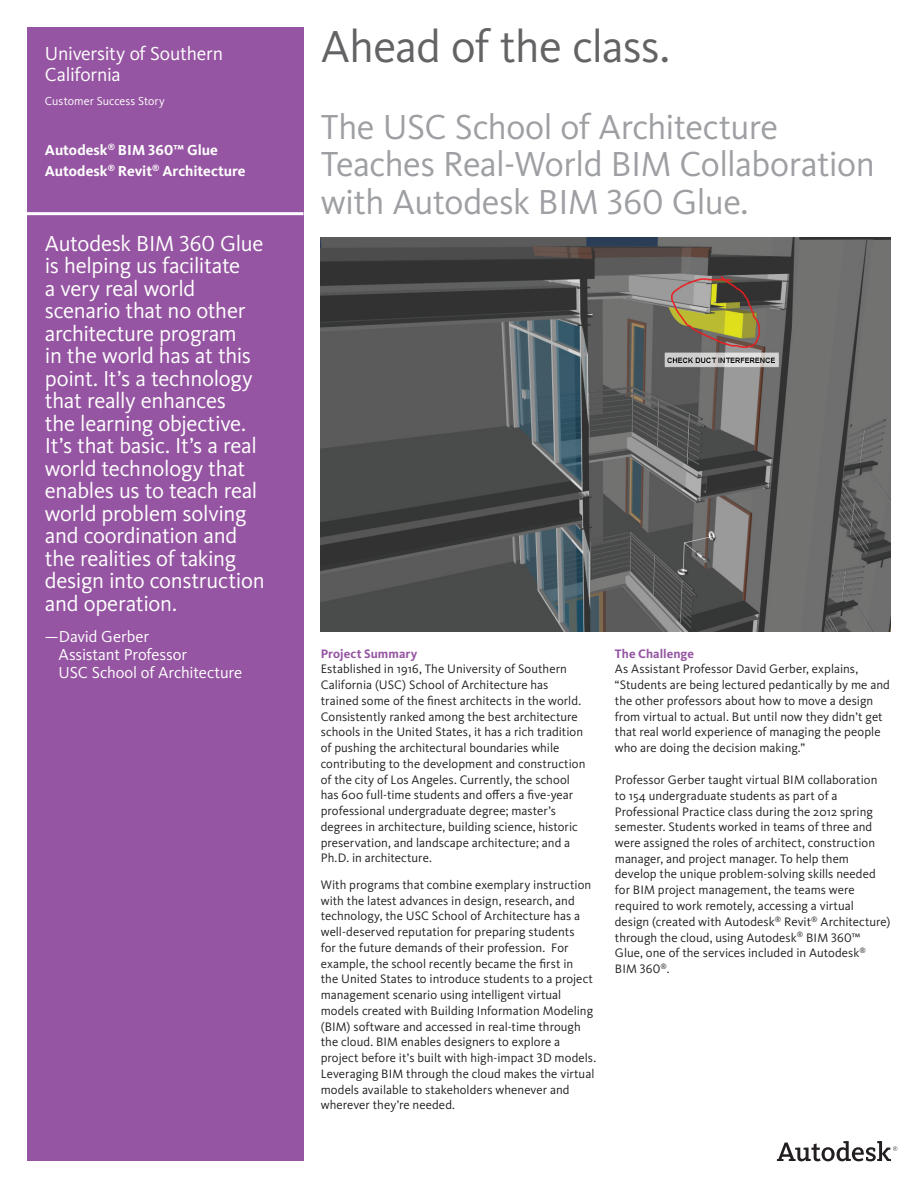
<style>
.page{position:relative;width:918px;height:1188px;background:#fff}
.page>*{position:absolute;margin:0;border:0;box-sizing:border-box;transform-origin:0 0}
.t1{font:46.5px "Kievit Pro";letter-spacing:-.02em;color:#636366}
.t2{font:36px/37.5px "Kievit Pro";letter-spacing:-.015em;color:#9d9fa2}
.t3{font:22.5px/22.5px "Kievit Pro";letter-spacing:-.015em;color:#fff}
.t4{font:19.5px/21px "Kievit Pro";letter-spacing:-.015em;color:#fff}
.t5{font:16.5px/18px "Kievit Pro";letter-spacing:-.01em;color:#fff}
.t6{font:700 15px/21.1px "Kievit Pro";letter-spacing:-.005em;color:#fff}
.t7{font:12.75px/15.8px "Kievit Pro";color:#231f20}
.t8{font:700 12.75px "Kievit Pro";letter-spacing:.005em;color:#9655a2}
.t9{font:12px "Kievit Pro";letter-spacing:.005em;color:#fff}
</style>
<div class="page">
<img style="left:321px;top:238px;width:570px;height:393px">
<div style="left:27px;top:27px;width:276px;height:1134px;background:#9655a2"></div>
<hr style="left:27px;top:212px;width:276px;height:3px;background:#fff">
<svg style="left:777px;top:1141px;width:120px;height:20px"></svg>
<h3 class="t4" style="left:45px;top:43px;width:180px">University of Southern<br>California</h3>
<p class="t9" style="left:45px;top:94px;width:121px">Customer Success Story</p>
<p class="t6" style="left:45px;top:139px;width:202px">Autodesk<sup>®</sup> BIM 360™ Glue<br>Autodesk<sup>®</sup> Revit<sup>®</sup> Architecture</p>
<p class="t3" style="left:45px;top:232px;width:221px">Autodesk BIM 360 Glue is helping us facilitate<br>a very real world scenario that no other architecture program<br>in the world has at this point. It’s a technology that really enhances<br>the learning objective.<br>It’s that basic. It’s a real world technology that enables us to teach real world problem solving and coordination and the realities of taking design into construction and operation.</p>
<p class="t5" style="left:58px;top:628px;width:185px;text-indent:-13px">—David Gerber<br>Assistant Professor<br>USC School of Architecture</p>
<h1 class="t1" style="left:321px;top:19px;width:351px">Ahead of the class.</h1>
<h2 class="t2" style="left:321px;top:108px;width:556px">The USC School of Architecture<br>Teaches Real-World BIM Collaboration with Autodesk BIM 360 Glue.</h2>
<p class="t8" style="left:321px;top:646px;width:98px">Project Summary</p>
<p class="t7" style="left:321px;top:661px;width:266px">Established in 1916, The University of Southern California (USC) School of Architecture has trained some of the finest architects in the world.<br>Consistently ranked among the best architecture schools in the United States, it has a rich tradition of pushing the architectural boundaries while contributing to the development and construction of the city of Los Angeles. Currently, the school has 600 full-time students and offers a five-year professional undergraduate degree; master’s degrees in architecture, building science, historic preservation, and landscape architecture; and a Ph.D. in architecture.</p>
<p class="t7" style="left:321px;top:877px;width:277px">With programs that combine exemplary instruction with the latest advances in design, research, and technology, the USC School of Architecture has a well-deserved reputation for preparing students<br>for the future demands of their profession. For example, the school recently became the first in<br>the United States to introduce students to a project management scenario using intelligent virtual models created with Building Information Modeling (BIM) software and accessed in real‑time through the cloud. BIM enables designers to explore a project before it’s built with high-impact 3D models.<br>Leveraging BIM through the cloud makes the virtual models available to stakeholders whenever and wherever they’re needed.</p>
<p class="t8" style="left:615px;top:646px;width:81px">The Challenge</p>
<p class="t7" style="left:615px;top:661px;width:277px">As Assistant Professor David Gerber, explains, “Students are being lectured pedantically by me and the other professors about how to move a design from virtual to actual. But until now they didn’t get that real world experience of managing the people who are doing the decision making.”</p>
<p class="t7" style="left:615px;top:772px;width:277px">Professor Gerber taught virtual BIM collaboration to 154 undergraduate students as part of a Professional Practice class during the 2012 spring semester. Students worked in teams of three and were assigned the roles of architect, construction manager, and project manager. To help them develop the unique problem-solving skills needed for BIM project management, the teams were required to work remotely, accessing a virtual design (created with Autodesk<sup>®</sup> Revit<sup>®</sup> Architecture) through the cloud, using Autodesk<sup>®</sup> BIM 360™ Glue, one of the services included in Autodesk<sup>® </sup>BIM 360<sup>®</sup>.</p>
</div>
